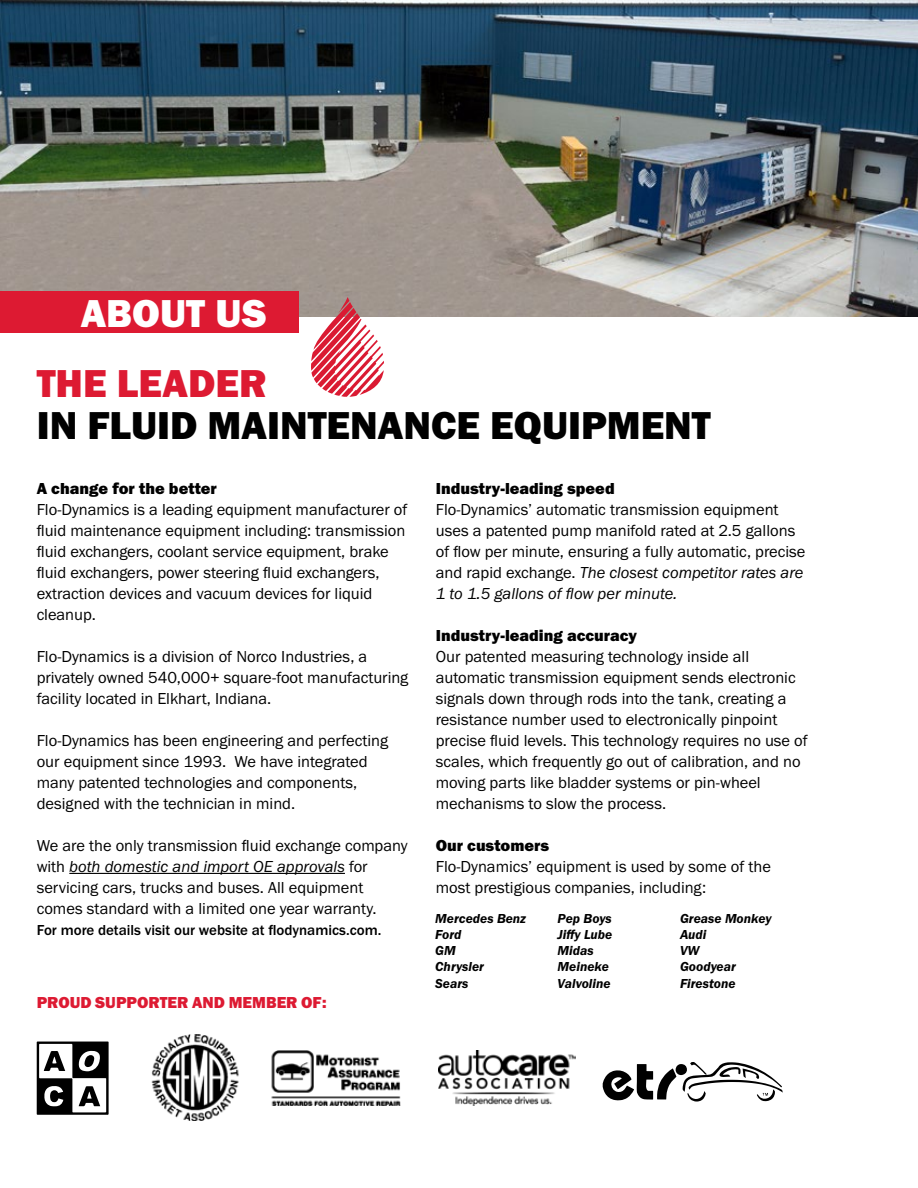
<style>
.page{position:relative;width:918px;height:1188px;background:#fff}
.page>*{position:absolute;margin:0;border:0;box-sizing:border-box;transform-origin:0 0}
.t1{font:40.35px "Franklin Gothic URW Hea";color:#000}
.t2{font:40.35px "Franklin Gothic URW Hea";color:#dd1a32}
.t3{font:40.35px "Franklin Gothic URW Hea";color:#fff}
.t4{font:16.5px/21px "Franklin Gothic URW Boo";color:#000}
.t5{font:16.5px/21px "Franklin Gothic URW Boo Ita";color:#000}
.t6{font:16.5px "Franklin Gothic URW Hea";color:#000}
.t7{font:16.5px "Franklin Gothic URW Hea";color:#dd1a32}
.t8{font:500 15px "Franklin Gothic URW";color:#000}
.t9{font:13.5px/16.2px "Franklin Gothic URW Dem Ita";color:#000}
.s1{font-family:"Franklin Gothic URW Boo"}
</style>
<div class="page">
<img style="left:0;top:0;width:918px;height:316px">
<div style="left:0;top:292px;width:298px;height:41px;background:#dd1a32"></div>
<svg style="left:37px;top:1042px;width:72px;height:73px"></svg>
<svg style="left:603px;top:1064px;width:73px;height:36px"></svg>
<div style="left:676px;top:1064px;width:11px;height:11px;background:#000;border-radius:50%"></div>
<svg style="left:683px;top:1062px;width:100px;height:40px"></svg>
<img style="left:271px;top:1051px;width:130px;height:55px">
<img style="left:151px;top:1034px;width:88px;height:86px">
<hr style="left:69px;top:873px;width:276px;height:1px;background:#000">
<svg style="left:311px;top:297px;width:73px;height:100px"></svg>
<img style="left:438px;top:1051px;width:137px;height:55px">
<h1 class="t3" style="left:81px;top:287px;width:187px">ABOUT US</h1>
<h1 class="t2" style="left:37px;top:358px;width:232px">THE LEADER</h1>
<h1 class="t1" style="left:37px;top:400px;width:676px">IN FLUID MAINTENANCE EQUIPMENT</h1>
<p class="t6" style="left:37px;top:478px;width:182px">A change for the better</p>
<p class="t4" style="left:37px;top:498px;width:372px">Flo-Dynamics is a leading equipment manufacturer of fluid maintenance equipment including: transmission fluid exchangers, coolant service equipment, brake fluid exchangers, power steering fluid exchangers, extraction devices and vacuum devices for liquid cleanup.</p>
<p class="t4" style="left:37px;top:645px;width:373px">Flo-Dynamics is a division of Norco Industries, a privately owned 540,000+ square-foot manufacturing facility located in Elkhart, Indiana.</p>
<p class="t4" style="left:37px;top:729px;width:353px">Flo-Dynamics has been engineering and perfecting our equipment since 1993. We have integrated many patented technologies and components, designed with the technician in mind.</p>
<p class="t4" style="left:37px;top:834px;width:372px">We are the only transmission fluid exchange company</p>
<p class="t5" style="left:37px;top:855px;width:333px"><span class="s1">with</span> both domestic and import OE approvals <span class="s1">for</span></p>
<p class="t4" style="left:37px;top:877px;width:342px">servicing cars, trucks and buses. All equipment comes standard with a limited one year warranty.</p>
<p class="t8" style="left:37px;top:920px;width:346px">For more details visit our website at flodynamics.com.</p>
<p class="t7" style="left:37px;top:992px;width:291px">PROUD SUPPORTER AND MEMBER OF:</p>
<p class="t6" style="left:436px;top:478px;width:180px">Industry-leading speed</p>
<p class="t4" style="left:436px;top:498px;width:371px">Flo-Dynamics’ automatic transmission equipment uses a patented pump manifold rated at 2.5 gallons of flow per minute, ensuring a fully automatic, precise</p>
<p class="t5" style="left:436px;top:561px;width:369px"><span class="s1">and rapid exchange.</span> The closest competitor rates are<br>1 to 1.5 gallons of flow per minute.</p>
<p class="t6" style="left:436px;top:625px;width:203px">Industry-leading accuracy</p>
<p class="t4" style="left:436px;top:645px;width:374px">Our patented measuring technology inside all automatic transmission equipment sends electronic signals down through rods into the tank, creating a resistance number used to electronically pinpoint precise fluid levels. This technology requires no use of scales, which frequently go out of calibration, and no moving parts like bladder systems or pin-wheel mechanisms to slow the process.</p>
<p class="t6" style="left:436px;top:835px;width:115px">Our customers</p>
<p class="t4" style="left:436px;top:856px;width:337px">Flo-Dynamics’ equipment is used by some of the most prestigious companies, including:</p>
<p class="t9" style="left:435px;top:910px;width:92px">Mercedes Benz<br>Ford<br>GM<br>Chrysler<br>Sears</p>
<p class="t9" style="left:558px;top:910px;width:56px">Pep Boys<br>Jiffy Lube<br>Midas<br>Meineke<br>Valvoline</p>
<p class="t9" style="left:680px;top:910px;width:93px">Grease Monkey<br>Audi<br>VW<br>Goodyear<br>Firestone</p>
</div>
